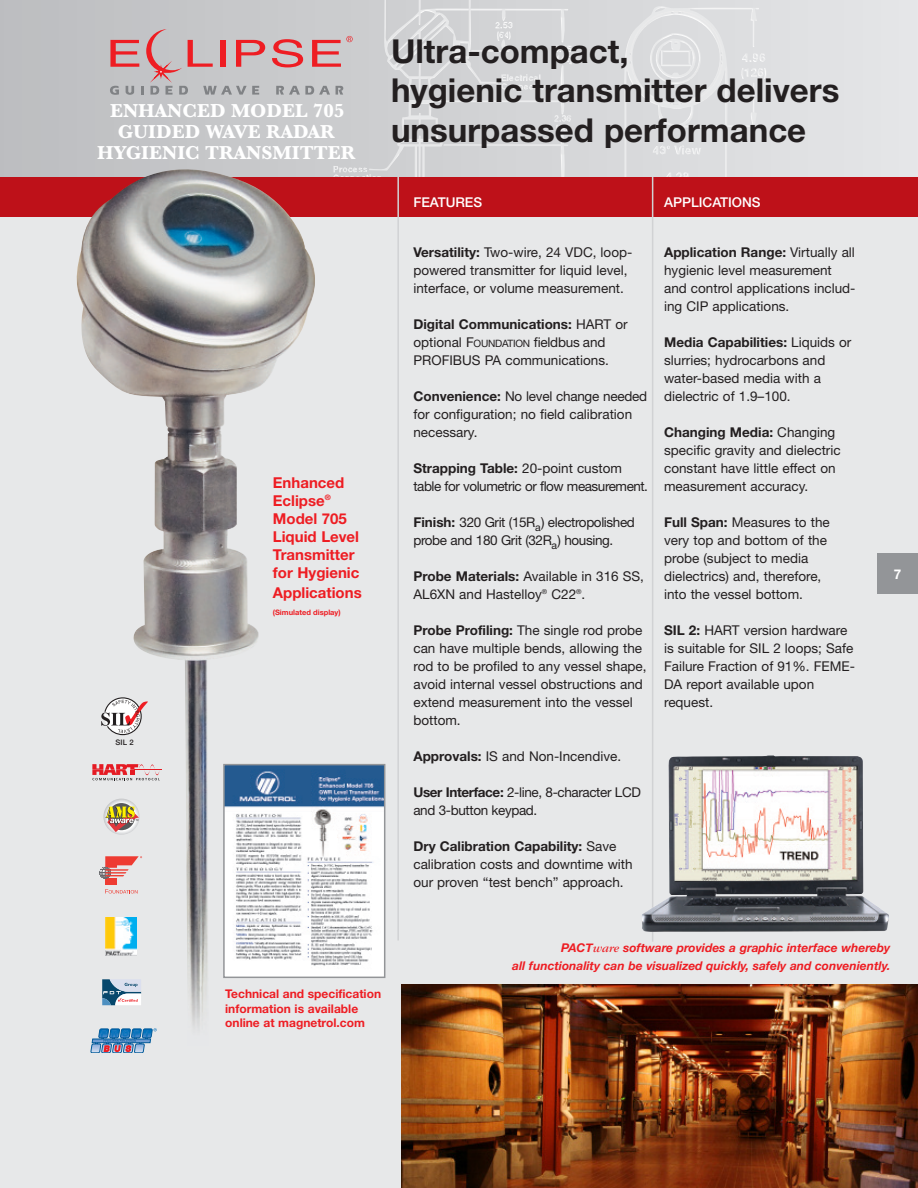
<style>
.page{position:relative;width:918px;height:1188px;background:#fff}
.page>*{position:absolute;margin:0;border:0;box-sizing:border-box;transform-origin:0 0}
.t1{font:700 33px/39.6px "Helvetica Neue";color:#231f20}
.t2{font:700 19.5px/21px "Baskerville";color:#fff;text-align:center}
.t3{font:700 15px/18px "Helvetica Neue";color:#ee1d23}
.t4{font:13.5px/18px "Helvetica Neue";color:#231f20}
.t5{font:13.5px/18px "Helvetica Neue";letter-spacing:-.03em;color:#231f20}
.t6{font:13.5px/18px "Helvetica Neue";letter-spacing:-.035em;color:#231f20}
.t7{font:500 13.5px "Helvetica Neue";color:#fff}
.t8{font:700 13.5px "Helvetica Neue";color:#fff}
.t9{font:italic 700 12px/17.2px "Helvetica Neue";color:#ee1d23;text-align:right}
.t10{font:700 12px/14.4px "Helvetica Neue";color:#ee1d23}
.t11{font:500 7.65px "Helvetica Neue";color:#231f20}
.t12{font:700 7.5px "Helvetica Neue";color:#ee1d23}
.s1{font-weight:700}
.s2{font-size:10.2px}
.s3{font-family:"Garamond";font-weight:400}
</style>
<div class="page">
<svg style="left:0;top:0;width:918px;height:177px;background:#cecfd1"></svg>
<img style="left:348px;top:0;width:411px;height:177px">
<div style="left:0;top:177px;width:918px;height:42px;background:#be1119"></div>
<div style="left:0;top:217px;width:918px;height:971px;background:#e7e8e9"></div>
<hr style="left:397px;top:177px;width:2px;height:764px;background:#d1d2d4">
<hr style="left:652px;top:177px;width:1px;height:765px;background:#d1d2d4">
<img style="left:402px;top:984px;width:516px;height:204px">
<img style="left:642px;top:755px;width:247px;height:177px">
<div style="left:878px;top:554px;width:40px;height:40px;background:#939598"></div>
<img style="left:316px;top:767px;width:66px;height:208px">
<div style="left:223px;top:764px;width:162px;height:214px;border:2px solid #939598"></div>
<svg style="left:110px;top:86px;width:9px;height:9px"></svg>
<svg style="left:126px;top:86px;width:8px;height:9px"></svg>
<svg style="left:141px;top:86px;width:3px;height:9px"></svg>
<svg style="left:150px;top:86px;width:9px;height:9px"></svg>
<svg style="left:166px;top:86px;width:7px;height:9px"></svg>
<svg style="left:179px;top:86px;width:9px;height:9px"></svg>
<svg style="left:203px;top:86px;width:56px;height:9px"></svg>
<svg style="left:276px;top:86px;width:54px;height:9px"></svg>
<svg style="left:336px;top:86px;width:7px;height:9px"></svg>
<svg style="left:110px;top:40px;width:29px;height:27px"></svg>
<svg style="left:188px;top:40px;width:25px;height:27px"></svg>
<div style="left:221px;top:40px;width:5px;height:27px;background:#ee1d23"></div>
<svg style="left:236px;top:40px;width:29px;height:27px"></svg>
<svg style="left:272px;top:39px;width:31px;height:28px"></svg>
<svg style="left:312px;top:36px;width:41px;height:31px"></svg>
<svg style="left:146px;top:29px;width:36px;height:51px;background:#caa7aa"></svg>
<svg style="left:91px;top:1046px;width:54px;height:7px"></svg>
<img style="left:76px;top:168px;width:240px;height:878px">
<h2 class="t2" style="left:97px;top:100px;width:260px">ENHANCED MODEL 705<br>GUIDED WAVE RADAR<br>HYGIENIC TRANSMITTER</h2>
<p class="t11" style="left:116px;top:739px;width:20px">SIL 2</p>
<p class="t3" style="left:273px;top:475px;width:88px">Enhanced<br>Eclipse<sup>®<br></sup>Model 705<br>Liquid Level<br>Transmitter for Hygienic</p>
<p class="t3" style="left:273px;top:585px;width:90px">Applications</p>
<p class="t12" style="left:273px;top:610px;width:69px">(Simulated display)</p>
<h1 class="t1" style="left:391px;top:34px;width:450px">Ultra-compact,<br>hygienic transmitter delivers unsurpassed performance</h1>
<p class="t7" style="left:413px;top:198px;width:70px">FEATURES</p>
<p class="t7" style="left:664px;top:198px;width:98px">APPLICATIONS</p>
<p class="t4" style="left:413px;top:245px;width:220px"><span class="s1">Versatility:</span> Two-wire, 24 VDC, loop&shy;powered transmitter for liquid level, interface, or volume measurement.</p>
<p class="t4" style="left:413px;top:317px;width:216px"><span class="s1">Digital Communications:</span> HART or optional F<span class="s2">OUNDATION</span> fieldbus and<br>PROFIBUS PA communications.</p>
<p class="t4" style="left:413px;top:389px;width:235px"><span class="s1">Convenience:</span> No level change needed for configuration; no field calibration necessary.</p>
<p class="t6" style="left:413px;top:461px;width:236px"><span class="s1">Strapping Table:</span> 20-point custom table for volumetric or flow measurement.</p>
<p class="t5" style="left:413px;top:515px;width:223px"><span class="s1">Finish:</span> 320 Grit (15R<sub>a</sub>) electropolished probe and 180 Grit (32R<sub>a</sub>) housing.</p>
<p class="t4" style="left:413px;top:569px;width:232px"><span class="s1">Probe Materials:</span> Available in 316 SS,<br>AL6XN and Hastelloy<sup>®</sup> C22<sup>®</sup>.</p>
<p class="t4" style="left:413px;top:623px;width:235px"><span class="s1">Probe Profiling:</span> The single rod probe can have multiple bends, allowing the rod to be profiled to any vessel shape, avoid internal vessel obstructions and extend measurement into the vessel bottom.</p>
<p class="t4" style="left:413px;top:749px;width:209px"><span class="s1">Approvals:</span> IS and Non-Incendive.</p>
<p class="t5" style="left:413px;top:785px;width:229px"><span class="s1">User Interface:</span> 2-line, 8-character LCD and 3-button keypad.</p>
<p class="t4" style="left:413px;top:839px;width:221px"><span class="s1">Dry Calibration Capability:</span> Save calibration costs and downtime with our proven “test bench” approach.</p>
<p class="t4" style="left:664px;top:245px;width:193px"><span class="s1">Application Range:</span> Virtually all hygienic level measurement and control applications includ&shy;ing CIP applications.</p>
<p class="t4" style="left:664px;top:335px;width:189px"><span class="s1">Media Capabilities:</span> Liquids or slurries; hydrocarbons and water-based media with a dielectric of 1.9–100.</p>
<p class="t4" style="left:664px;top:425px;width:178px"><span class="s1">Changing Media:</span> Changing specific gravity and dielectric constant have little effect on measurement accuracy.</p>
<p class="t4" style="left:664px;top:515px;width:167px"><span class="s1">Full Span:</span> Measures to the very top and bottom of the probe (subject to media dielectrics) and, therefore, into the vessel bottom.</p>
<p class="t4" style="left:664px;top:623px;width:193px"><span class="s1">SIL 2:</span> HART version hardware is suitable for SIL 2 loops; Safe<br>Failure Fraction of 91%. FEME-<br>DA report available upon request.</p>
<p class="t8" style="left:894px;top:569px;width:9px">7</p>
<p class="t10" style="left:225px;top:988px;width:157px">Technical and specification information is available online at magnetrol.com</p>
<p class="t9" style="left:512px;top:939px;width:380px">PACT<span class="s3">ware</span> software provides a graphic interface whereby<br>all functionality can be visualized quickly, safely and conveniently.</p>
</div>
